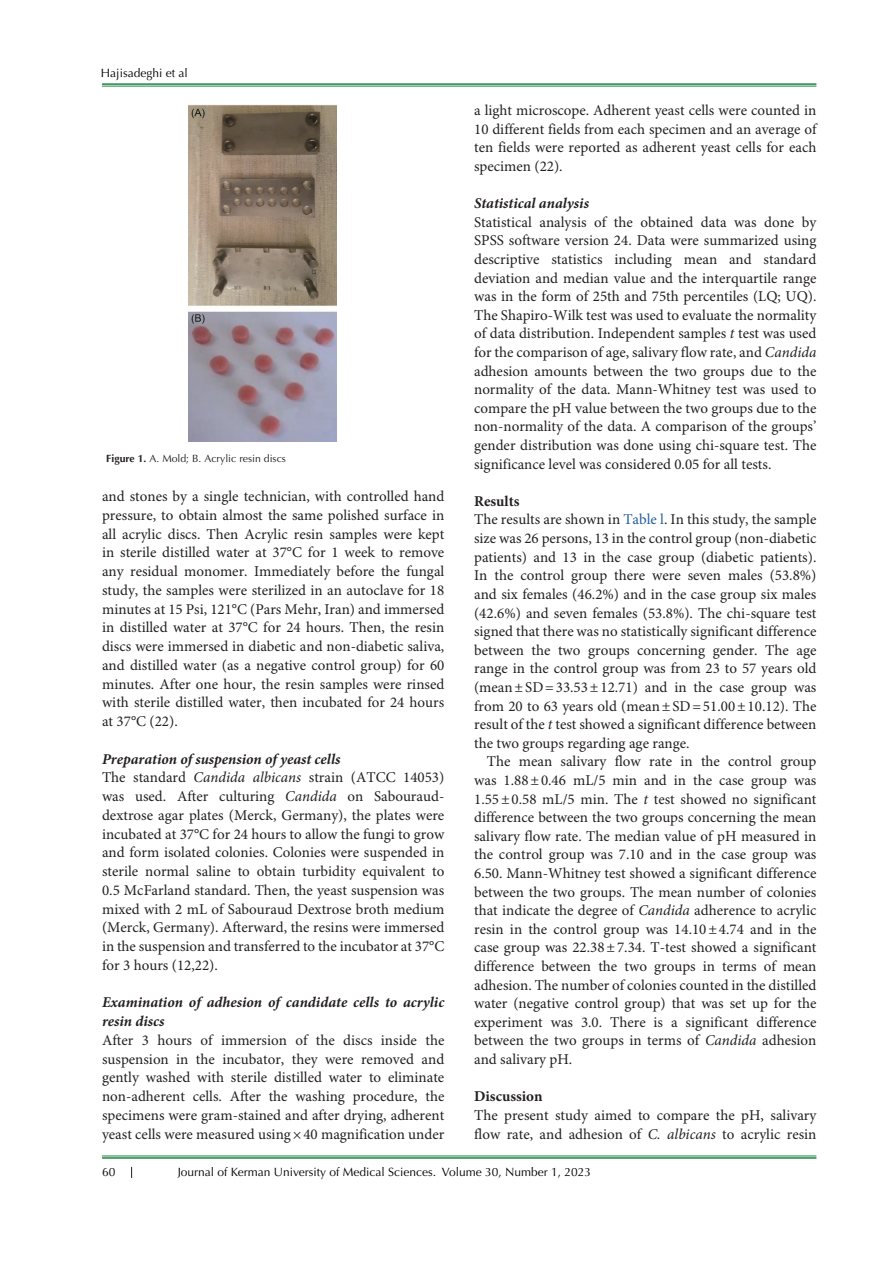
<style>
.page{position:relative;width:893px;height:1263px;background:#fff}
.page>*{position:absolute;margin:0;border:0;box-sizing:border-box;transform-origin:0 0}
.Normal__Web{font:15px/18.6px "Minion Pro";color:#231f20;text-align:justify}
.Normal__Web-2{font:italic 700 15px/18.8px "Minion Pro";color:#231f20}
.عناوین_جداول{font:15px/18.8px "Minion Pro";color:#231f20}
.Normal__Web-3{font:700 15px "Minion Pro";color:#231f20}
.t1{font:12px "Optima LT Std";color:#040503}
.t2{font:10.5px "Optima LT Std";color:#231f20}
.s1{font-weight:700}
.s2{font-style:italic}
.s3{color:#215e9e}
</style>
<div class="page">
<hr style="left:102px;top:83px;width:714px;height:2px;background:#1e8742">
<hr style="left:102px;top:86px;width:714px;height:1px;background:#1e8742">
<hr style="left:102px;top:1156px;width:714px;height:1px;background:#1e8742">
<hr style="left:102px;top:1157px;width:714px;height:2px;background:#1e8742">
<img style="left:188px;top:104px;width:149px;height:338px">
<p class="t1" style="left:101px;top:66px;width:88px">Hajisadeghi et al</p>
<p class="t2" style="left:106px;top:452px;width:181px"><span class="s1">Figure 1.</span> A. Mold; B. Acrylic resin discs</p>
<p class="Normal__Web" style="left:102px;top:487px;width:344px">and stones by a single technician, with controlled hand pressure, to obtain almost the same polished surface in all acrylic discs. Then Acrylic resin samples were kept in sterile distilled water at 37°C for 1 week to remove any residual monomer. Immediately before the fungal study, the samples were sterilized in an autoclave for 18 minutes at 15 Psi, 121°C (Pars Mehr, Iran) and immersed in distilled water at 37°C for 24 hours. Then, the resin discs were immersed in diabetic and non-diabetic saliva, and distilled water (as a negative control group) for 60 minutes. After one hour, the resin samples were rinsed with sterile distilled water, then incubated for 24 hours at 37°C (22).</p>
<p class="Normal__Web-2" style="left:102px;top:749px;width:240px">Preparation of suspension of yeast cells</p>
<p class="Normal__Web" style="left:102px;top:769px;width:344px">The standard <span class="s2">Candida albicans</span> strain (ATCC 14053) was used. After culturing <span class="s2">Candida</span> on Sabouraud&shy;dextrose agar plates (Merck, Germany), the plates were incubated at 37°C for 24 hours to allow the fungi to grow and form isolated colonies. Colonies were suspended in sterile normal saline to obtain turbidity equivalent to 0.5 McFarland standard. Then, the yeast suspension was mixed with 2 mL of Sabouraud Dextrose broth medium (Merck, Germany). Afterward, the resins were immersed in the suspension and transferred to the incubator at 37°C for 3 hours (12,22).</p>
<p class="Normal__Web-2" style="left:102px;top:993px;width:344px">Examination of adhesion of candidate cells to acrylic resin discs</p>
<p class="Normal__Web" style="left:102px;top:1031px;width:344px">After 3 hours of immersion of the discs inside the suspension in the incubator, they were removed and gently washed with sterile distilled water to eliminate non-adherent cells. After the washing procedure, the specimens were gram-stained and after drying, adherent yeast cells were measured using×40 magnification under</p>
<p class="Normal__Web" style="left:474px;top:102px;width:344px">a light microscope. Adherent yeast cells were counted in 10 different fields from each specimen and an average of ten fields were reported as adherent yeast cells for each specimen (22).</p>
<p class="Normal__Web-2" style="left:474px;top:194px;width:116px">Statistical analysis</p>
<p class="Normal__Web" style="left:474px;top:213px;width:344px">Statistical analysis of the obtained data was done by SPSS software version 24. Data were summarized using descriptive statistics including mean and standard deviation and median value and the interquartile range was in the form of 25th and 75th percentiles (LQ; UQ).<br>The Shapiro-Wilk test was used to evaluate the normality of data distribution. Independent samples <span class="s2">t</span> test was used for the comparison of age, salivary flow rate, and <span class="s2">Candida </span>adhesion amounts between the two groups due to the normality of the data. Mann-Whitney test was used to compare the pH value between the two groups due to the non-normality of the data. A comparison of the groups’ gender distribution was done using chi-square test. The significance level was considered 0.05 for all tests.</p>
<p class="Normal__Web-3" style="left:474px;top:490px;width:47px">Results</p>
<p class="Normal__Web" style="left:474px;top:511px;width:344px">The results are shown in <span class="s3">Table l</span>. In this study, the sample size was 26 persons, 13 in the control group (non-diabetic patients) and 13 in the case group (diabetic patients).<br>In the control group there were seven males (53.8%) and six females (46.2%) and in the case group six males (42.6%) and seven females (53.8%). The chi-square test signed that there was no statistically significant difference between the two groups concerning gender. The age range in the control group was from 23 to 57 years old (mean±SD=33.53±12.71) and in the case group was from 20 to 63 years old (mean±SD=51.00±10.12). The result of the <span class="s2">t</span> test showed a significant difference between the two groups regarding age range.</p>
<p class="Normal__Web" style="left:474px;top:753px;width:344px;text-indent:13px">The mean salivary flow rate in the control group was 1.88±0.46 mL/5 min and in the case group was 1.55±0.58 mL/5 min. The <span class="s2">t</span> test showed no significant difference between the two groups concerning the mean salivary flow rate. The median value of pH measured in the control group was 7.10 and in the case group was 6.50. Mann-Whitney test showed a significant difference between the two groups. The mean number of colonies that indicate the degree of <span class="s2">Candida</span> adherence to acrylic resin in the control group was 14.10±4.74 and in the case group was 22.38±7.34. T-test showed a significant difference between the two groups in terms of mean adhesion. The number of colonies counted in the distilled water (negative control group) that was set up for the experiment was 3.0. There is a significant difference between the two groups in terms of <span class="s2">Candida</span> adhesion and salivary pH.</p>
<p class="Normal__Web-3" style="left:474px;top:1086px;width:70px">Discussion</p>
<p class="عناوین_جداول" style="left:474px;top:1106px;width:344px">The present study aimed to compare the pH, salivary flow rate, and adhesion of <span class="s2">C. albicans</span> to acrylic resin</p>
<p class="t1" style="left:102px;top:1165px;width:15px">60</p>
<p class="t1" style="left:178px;top:1165px;width:415px">Journal of Kerman University of Medical Sciences. Volume 30, Number 1, 2023</p>
</div>
